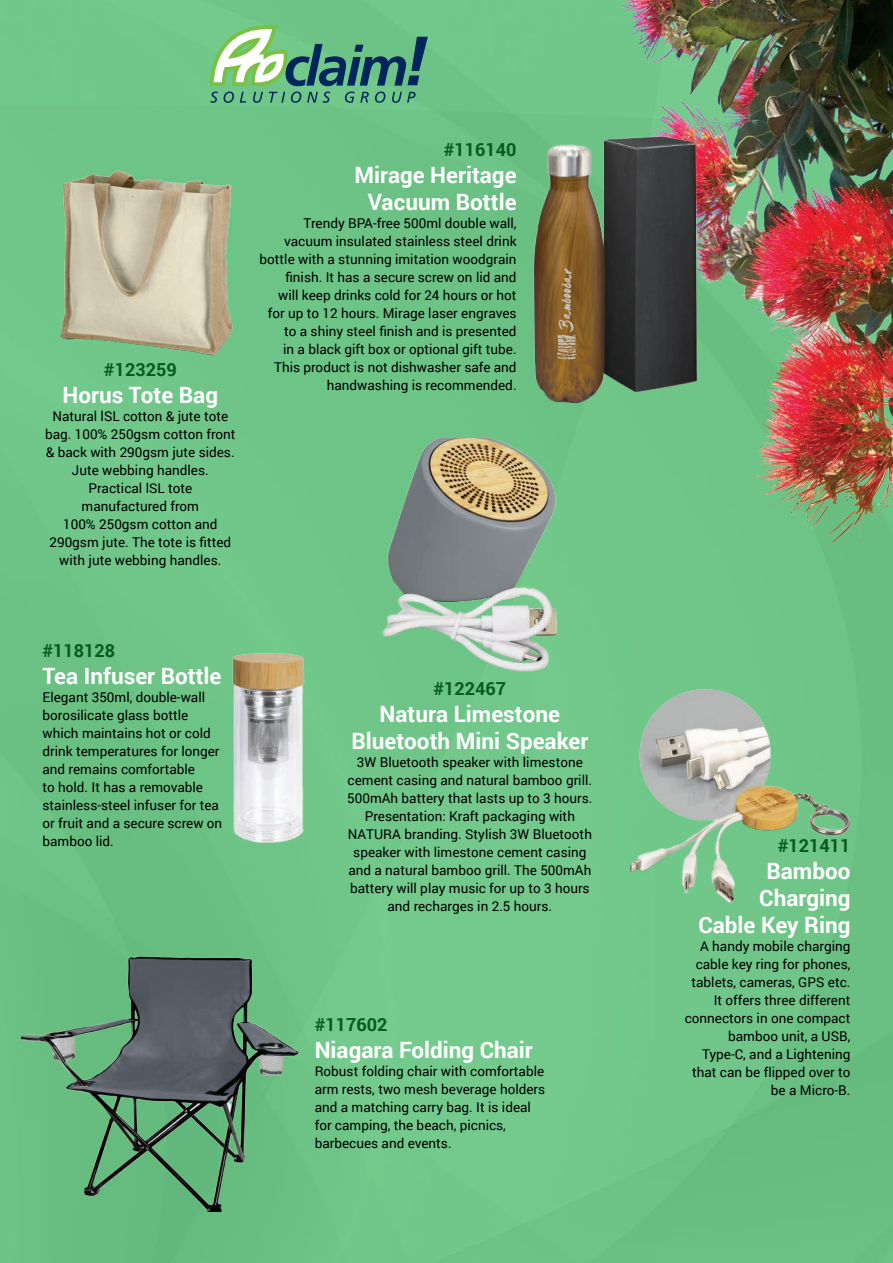
<style>
.page{position:relative;width:893px;height:1263px;background:#6fc587}
.page>*{position:absolute;margin:0;border:0;box-sizing:border-box;transform-origin:0 0}
.Product_Heading{font:700 22.5px/27px "Roboto";color:#fff;text-align:center}
.Product_Code{font:700 18px "Roboto";color:#075a1e}
.Product_Description{font:13.5px/18px "Roboto";color:#000;text-align:center}
</style>
<div class="page">
<img style="left:597px;top:0;width:296px;height:553px">
<svg style="left:210px;top:26px;width:218px;height:60px;background:#6ead87"></svg>
<svg style="left:210px;top:92px;width:8px;height:11px"></svg>
<svg style="left:224px;top:92px;width:10px;height:11px"></svg>
<svg style="left:240px;top:92px;width:6px;height:11px"></svg>
<svg style="left:253px;top:92px;width:10px;height:11px"></svg>
<svg style="left:269px;top:92px;width:16px;height:11px"></svg>
<svg style="left:291px;top:92px;width:10px;height:11px"></svg>
<svg style="left:307px;top:92px;width:23px;height:11px"></svg>
<svg style="left:345px;top:92px;width:24px;height:11px"></svg>
<svg style="left:375px;top:92px;width:10px;height:11px"></svg>
<svg style="left:392px;top:92px;width:24px;height:11px"></svg>
<img style="left:60px;top:170px;width:172px;height:186px">
<img style="left:22px;top:956px;width:277px;height:255px">
<img style="left:629px;top:690px;width:221px;height:215px">
<img style="left:382px;top:438px;width:175px;height:233px">
<img style="left:232px;top:653px;width:72px;height:190px">
<img style="left:534px;top:137px;width:163px;height:266px">
<p class="Product_Code" style="left:104px;top:357px;width:74px">#123259</p>
<p class="Product_Heading" style="left:63px;top:381px;width:157px">Horus Tote Bag</p>
<p class="Product_Description" style="left:45px;top:407px;width:192px">Natural lSL cotton &amp; jute tote bag. 100% 250gsm cotton front &amp; back with 290gsm jute sides.<br>Jute webbing handles.</p>
<p class="Product_Description" style="left:49px;top:479px;width:183px">Practical lSL tote manufactured from<br>100% 250gsm cotton and<br>290gsm jute. The tote is fitted with jute webbing handles.</p>
<p class="Product_Code" style="left:444px;top:136px;width:74px">#116140</p>
<p class="Product_Heading" style="left:354px;top:160px;width:164px">Mirage Heritage<br>Vacuum Bottle</p>
<p class="Product_Description" style="left:260px;top:213px;width:259px;text-align:right">Trendy BPA-free 500ml double wall, vacuum insulated stainless steel drink bottle with a stunning imitation woodgrain finish. It has a secure screw on lid and<br>will keep drinks cold for 24 hours or hot for up to 12 hours. Mirage laser engraves to a shiny steel finish and is presented<br>in a black gift box or optional gift tube.<br>This product is not dishwasher safe and handwashing is recommended.</p>
<p class="Product_Code" style="left:43px;top:638px;width:74px">#118128</p>
<p class="Product_Heading" style="left:43px;top:661px;width:181px">Tea Infuser Bottle</p>
<p class="Product_Description" style="left:43px;top:687px;width:181px;text-align:left">Elegant 350ml, double-wall borosilicate glass bottle which maintains hot or cold drink temperatures for longer and remains comfortable<br>to hold. It has a removable stainless-steel infuser for tea or fruit and a secure screw on bamboo lid.</p>
<p class="Product_Code" style="left:434px;top:676px;width:74px">#122467</p>
<p class="Product_Heading" style="left:351px;top:700px;width:238px">Natura Limestone<br>Bluetooth Mini Speaker</p>
<p class="Product_Description" style="left:348px;top:753px;width:246px">3W Bluetooth speaker with limestone cement casing and natural bamboo grill.</p>
<p class="Product_Description" style="left:347px;top:789px;width:247px">500mAh battery that lasts up to 3 hours.</p>
<p class="Product_Description" style="left:348px;top:807px;width:246px">Presentation: Kraft packaging with NATURA branding. Stylish 3W Bluetooth speaker with limestone cement casing and a natural bamboo grill. The 500mAh battery will play music for up to 3 hours and recharges in 2.5 hours.</p>
<p class="Product_Code" style="left:315px;top:1012px;width:74px">#117602</p>
<p class="Product_Heading" style="left:315px;top:1035px;width:220px">Niagara Folding Chair</p>
<p class="Product_Description" style="left:315px;top:1062px;width:232px;text-align:left">Robust folding chair with comfortable arm rests, two mesh beverage holders and a matching carry bag. It is ideal for camping, the beach, picnics, barbecues and events.</p>
<p class="Product_Code" style="left:778px;top:833px;width:74px">#121411</p>
<p class="Product_Heading" style="left:698px;top:857px;width:153px;text-align:right">Bamboo<br>Charging<br>Cable Key Ring</p>
<p class="Product_Description" style="left:685px;top:937px;width:167px;text-align:right">A handy mobile charging cable key ring for phones, tablets, cameras, GPS etc.<br>It offers three different connectors in one compact bamboo unit, a USB,<br>Type-C, and a Lightening that can be flipped over to be a Micro-B.</p>
</div>
